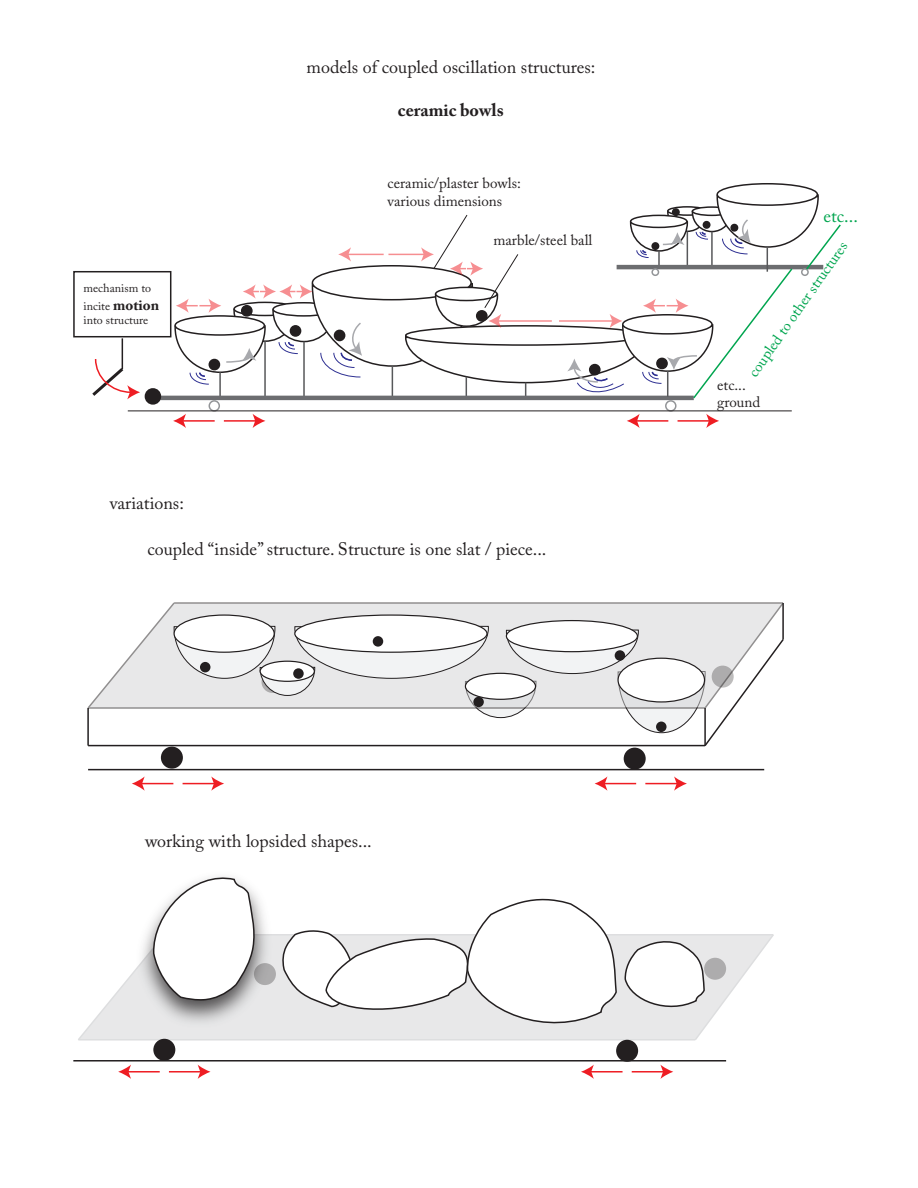
<style>
.page{position:relative;width:918px;height:1188px;background:#fff}
.page>*{position:absolute;margin:0;border:0;box-sizing:border-box;transform-origin:0 0}
.t1{font:18px "Adobe Caslon Pro";color:#231f20}
.t2{font:700 18px "Adobe Caslon Pro";color:#231f20}
.t3{font:18px "Adobe Caslon Pro";color:#00a54f}
.t4{font:15px/18px "Adobe Caslon Pro";color:#231f20}
.t5{font:15px "Adobe Caslon Pro";color:#00a54f}
.t6{font:12px/18px "Adobe Caslon Pro";color:#231f20}
.s1{font-weight:700;font-size:15px}
</style>
<div class="page">
<hr style="left:78px;top:1039px;width:617px;height:2px;background:#bcbdc0">
<hr style="left:164px;top:934px;width:609px;height:2px;background:#bcbdc0">
<img style="left:258px;top:900px;width:19px;height:134px">
<svg style="left:78px;top:877px;width:180px;height:164px"></svg>
<svg style="left:624px;top:934px;width:150px;height:107px"></svg>
<svg style="left:281px;top:898px;width:337px;height:141px"></svg>
<div style="left:153px;top:1039px;width:22px;height:22px;background:#231f20;border-radius:50%"></div>
<div style="left:616px;top:1040px;width:22px;height:22px;background:#231f20;border-radius:50%"></div>
<div style="left:704px;top:958px;width:22px;height:22px;background:#adacad;border-radius:50%"></div>
<div style="left:254px;top:963px;width:22px;height:22px;background:linear-gradient(to right,#9c9b9c,#b3b3b4);border-radius:50%"></div>
<hr style="left:127px;top:1071px;width:33px;height:2px;background:#ee1d23">
<svg style="left:118px;top:1065px;width:13px;height:14px"></svg>
<hr style="left:169px;top:1071px;width:32px;height:2px;background:#ee1d23">
<svg style="left:198px;top:1065px;width:12px;height:14px"></svg>
<hr style="left:590px;top:1071px;width:33px;height:2px;background:#ee1d23">
<svg style="left:581px;top:1065px;width:13px;height:14px"></svg>
<hr style="left:632px;top:1071px;width:32px;height:2px;background:#ee1d23">
<svg style="left:660px;top:1065px;width:13px;height:14px"></svg>
<div style="left:161px;top:747px;width:22px;height:22px;background:#231f20;border-radius:50%"></div>
<div style="left:624px;top:748px;width:22px;height:22px;background:#231f20;border-radius:50%"></div>
<hr style="left:87px;top:708px;width:2px;height:38px;background:#231f20">
<svg style="left:88px;top:602px;width:696px;height:146px"></svg>
<div style="left:506px;top:621px;width:131px;height:31px;background:#fff;border-radius:50%"></div>
<div style="left:506px;top:620px;width:132px;height:32px;border:1px solid #231f20;border-radius:50%"></div>
<div style="left:618px;top:658px;width:87px;height:44px;background:#fff;border-radius:50%"></div>
<div style="left:617px;top:658px;width:88px;height:45px;border:1px solid #231f20;border-radius:50%"></div>
<div style="left:200px;top:662px;width:10px;height:10px;background:#231f20;border-radius:50%"></div>
<div style="left:293px;top:668px;width:11px;height:11px;background:#231f20;border-radius:50%"></div>
<div style="left:373px;top:636px;width:10px;height:11px;background:#231f20;border-radius:50%"></div>
<div style="left:473px;top:697px;width:11px;height:10px;background:#231f20;border-radius:50%"></div>
<div style="left:615px;top:650px;width:10px;height:11px;background:#231f20;border-radius:50%"></div>
<div style="left:656px;top:722px;width:11px;height:10px;background:#231f20;border-radius:50%"></div>
<hr style="left:73px;top:1060px;width:653px;height:2px;background:#231f20">
<hr style="left:88px;top:769px;width:676px;height:1px;background:#231f20">
<hr style="left:141px;top:783px;width:32px;height:1px;background:#ee1d23">
<svg style="left:132px;top:776px;width:13px;height:15px"></svg>
<hr style="left:183px;top:783px;width:32px;height:1px;background:#ee1d23">
<svg style="left:211px;top:776px;width:13px;height:15px"></svg>
<hr style="left:604px;top:783px;width:32px;height:1px;background:#ee1d23">
<svg style="left:595px;top:777px;width:12px;height:14px"></svg>
<hr style="left:645px;top:783px;width:33px;height:1px;background:#ee1d23">
<svg style="left:674px;top:776px;width:13px;height:15px"></svg>
<hr style="left:153px;top:396px;width:541px;height:4px;background:#6c6d70">
<div style="left:209px;top:400px;width:11px;height:12px;border:2px solid #939598;border-radius:50%"></div>
<div style="left:665px;top:400px;width:12px;height:12px;border:2px solid #939598;border-radius:50%"></div>
<hr style="left:636px;top:420px;width:32px;height:2px;background:#ee1d23">
<svg style="left:627px;top:414px;width:13px;height:14px"></svg>
<hr style="left:678px;top:420px;width:32px;height:2px;background:#ee1d23">
<svg style="left:706px;top:414px;width:13px;height:14px"></svg>
<hr style="left:128px;top:411px;width:664px;height:1px;background:#231f20">
<hr style="left:182px;top:420px;width:33px;height:2px;background:#ee1d23">
<svg style="left:173px;top:414px;width:13px;height:14px"></svg>
<hr style="left:224px;top:420px;width:32px;height:2px;background:#ee1d23">
<svg style="left:253px;top:414px;width:12px;height:14px"></svg>
<div style="left:73px;top:271px;width:98px;height:66px;border:2px solid #231f20"></div>
<hr style="left:122px;top:338px;width:1px;height:31px;background:#231f20">
<svg style="left:92px;top:358px;width:48px;height:41px"></svg>
<div style="left:147px;top:390px;width:12px;height:12px;background:#231f20;border-radius:50%"></div>
<div style="left:145px;top:388px;width:16px;height:17px;border:4px solid #231f20;border-radius:50%"></div>
<div style="left:716px;top:183px;width:102px;height:23px;border:2px solid #231f20;border-radius:50%"></div>
<svg style="left:174px;top:193px;width:667px;height:207px"></svg>
<p class="t1" style="left:307px;top:56px;width:290px">models of coupled oscillation structures:</p>
<p class="t2" style="left:398px;top:99px;width:107px">ceramic bowls</p>
<p class="t4" style="left:388px;top:174px;width:135px">ceramic/plaster bowls: various dimensions</p>
<p class="t6" style="left:83px;top:279px;width:77px">mechanism to incite <span class="s1">motion</span></p>
<p class="t6" style="left:83px;top:311px;width:66px">into structure</p>
<p class="t1" style="left:110px;top:493px;width:76px">variations:</p>
<p class="t4" style="left:493px;top:231px;width:101px">marble/steel ball</p>
<p class="t1" style="left:147px;top:538px;width:401px">coupled “inside” structure. Structure is one slat / piece...</p>
<p class="t1" style="left:145px;top:831px;width:228px">working with lopsided shapes...</p>
<p class="t3" style="left:824px;top:205px;width:36px">etc...</p>
<p class="t5" style="left:744px;top:370px;width:162px;rotate:-55deg">coupled to other structures</p>
<p class="t4" style="left:717px;top:376px;width:30px">etc...</p>
<p class="t4" style="left:717px;top:393px;width:45px">ground</p>
</div>
